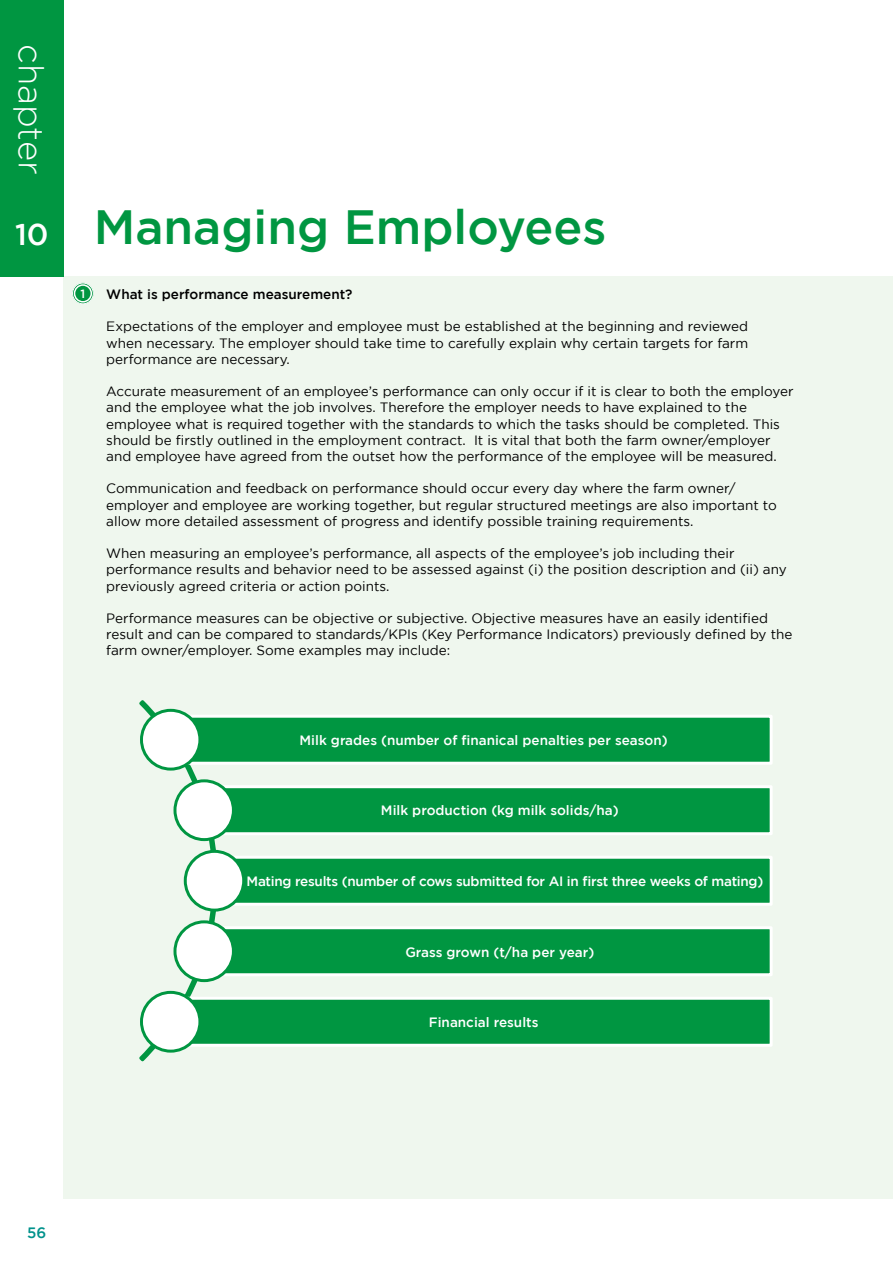
<style>
.page{position:relative;width:893px;height:1263px;background:#fff}
.page>*{position:absolute;margin:0;border:0;box-sizing:border-box;transform-origin:0 0}
.t1{font:500 48px "Gotham";color:#009641}
.t2{font:300 34.5px "Gotham";color:#fff}
.t3{font:500 30px "Gotham";color:#fff}
.t4{font:500 15px "Gotham";color:#00928c}
.t5{font:13.5px/16.2px "Gotham";color:#000}
.t6{font:500 13.5px "Gotham";color:#fff}
.t7{font:500 13.5px "Gotham";letter-spacing:-.02em;color:#fff}
.t8{font:500 13.5px "Gotham";color:#000}
.t9{font:500 12px "Gotham";color:#fff}
</style>
<div class="page">
<div style="left:64px;top:276px;width:829px;height:923px;background:#eff7ee"></div>
<svg style="left:139px;top:700px;width:94px;height:362px"></svg>
<div style="left:171px;top:716px;width:600px;height:47px;background:#009641"></div>
<div style="left:169px;top:715px;width:604px;height:50px;border:3px solid #fff"></div>
<div style="left:141px;top:710px;width:59px;height:59px;background:#fff;border-radius:50%"></div>
<div style="left:140px;top:709px;width:61px;height:61px;border:3px solid #009641;border-radius:50%"></div>
<div style="left:204px;top:787px;width:567px;height:47px;background:#009641"></div>
<div style="left:203px;top:785px;width:570px;height:50px;border:3px solid #fff"></div>
<div style="left:175px;top:781px;width:58px;height:59px;background:#fff;border-radius:50%"></div>
<div style="left:173px;top:779px;width:62px;height:62px;border:3px solid #009641;border-radius:50%"></div>
<div style="left:214px;top:857px;width:557px;height:47px;background:#009641"></div>
<div style="left:213px;top:856px;width:560px;height:50px;border:3px solid #fff"></div>
<div style="left:185px;top:851px;width:59px;height:59px;background:#fff;border-radius:50%"></div>
<div style="left:184px;top:850px;width:61px;height:61px;border:3px solid #009641;border-radius:50%"></div>
<div style="left:204px;top:928px;width:567px;height:47px;background:#009641"></div>
<div style="left:203px;top:926px;width:570px;height:50px;border:3px solid #fff"></div>
<div style="left:175px;top:922px;width:58px;height:59px;background:#fff;border-radius:50%"></div>
<div style="left:173px;top:920px;width:62px;height:62px;border:3px solid #009641;border-radius:50%"></div>
<div style="left:171px;top:998px;width:600px;height:47px;background:#009641"></div>
<div style="left:169px;top:997px;width:604px;height:50px;border:3px solid #fff"></div>
<div style="left:141px;top:992px;width:59px;height:59px;background:#fff;border-radius:50%"></div>
<div style="left:140px;top:991px;width:61px;height:61px;border:3px solid #009641;border-radius:50%"></div>
<div style="left:0;top:0;width:64px;height:276px;background:#009641"></div>
<div style="left:74px;top:284px;width:18px;height:19px;background:#009641;border-radius:50%"></div>
<div style="left:72px;top:283px;width:22px;height:21px;border:3px solid #009641;border-radius:50%"></div>
<div style="left:72px;top:283px;width:22px;height:21px;border:1px solid #fff;border-radius:50%"></div>
<div style="left:74px;top:284px;width:18px;height:19px;border:2px solid #fff;border-radius:50%"></div>
<h2 class="t2" style="left:50px;top:44px;width:132px;rotate:90deg">chapter</h2>
<h3 class="t3" style="left:15px;top:218px;width:35px">10</h3>
<h1 class="t1" style="left:94px;top:200px;width:514px">Managing Employees</h1>
<p class="t9" style="left:81px;top:287px;width:6px">1</p>
<p class="t8" style="left:106px;top:287px;width:248px">What is performance measurement?</p>
<p class="t5" style="left:106px;top:318px;width:643px;text-align:justify">Expectations of the employer and employee must be established at the beginning and reviewed when necessary. The employer should take time to carefully explain why certain targets for farm performance are necessary.</p>
<p class="t5" style="left:106px;top:383px;width:689px">Accurate measurement of an employee’s performance can only occur if it is clear to both the employer and the employee what the job involves. Therefore the employer needs to have explained to the employee what is required together with the standards to which the tasks should be completed. This should be firstly outlined in the employment contract. It is vital that both the farm owner/employer and employee have agreed from the outset how the performance of the employee will be measured.</p>
<p class="t5" style="left:106px;top:480px;width:672px">Communication and feedback on performance should occur every day where the farm owner/ employer and employee are working together, but regular structured meetings are also important to allow more detailed assessment of progress and identify possible training requirements.</p>
<p class="t5" style="left:106px;top:545px;width:682px">When measuring an employee’s performance, all aspects of the employee’s job including their performance results and behavior need to be assessed against (i) the position description and (ii) any previously agreed criteria or action points.</p>
<p class="t5" style="left:106px;top:610px;width:688px">Performance measures can be objective or subjective. Objective measures have an easily identified result and can be compared to standards/KPIs (Key Performance Indicators) previously defined by the farm owner/employer. Some examples may include:</p>
<p class="t6" style="left:300px;top:733px;width:370px">Milk grades (number of finanical penalties per season)</p>
<p class="t6" style="left:381px;top:802px;width:239px">Milk production (kg milk solids/ha)</p>
<p class="t7" style="left:247px;top:873px;width:518px">Mating results (number of cows submitted for AI in first three weeks of mating)</p>
<p class="t6" style="left:405px;top:945px;width:191px">Grass grown (t/ha per year)</p>
<p class="t6" style="left:429px;top:1014px;width:111px">Financial results</p>
<p class="t4" style="left:27px;top:1224px;width:21px">56</p>
</div>
